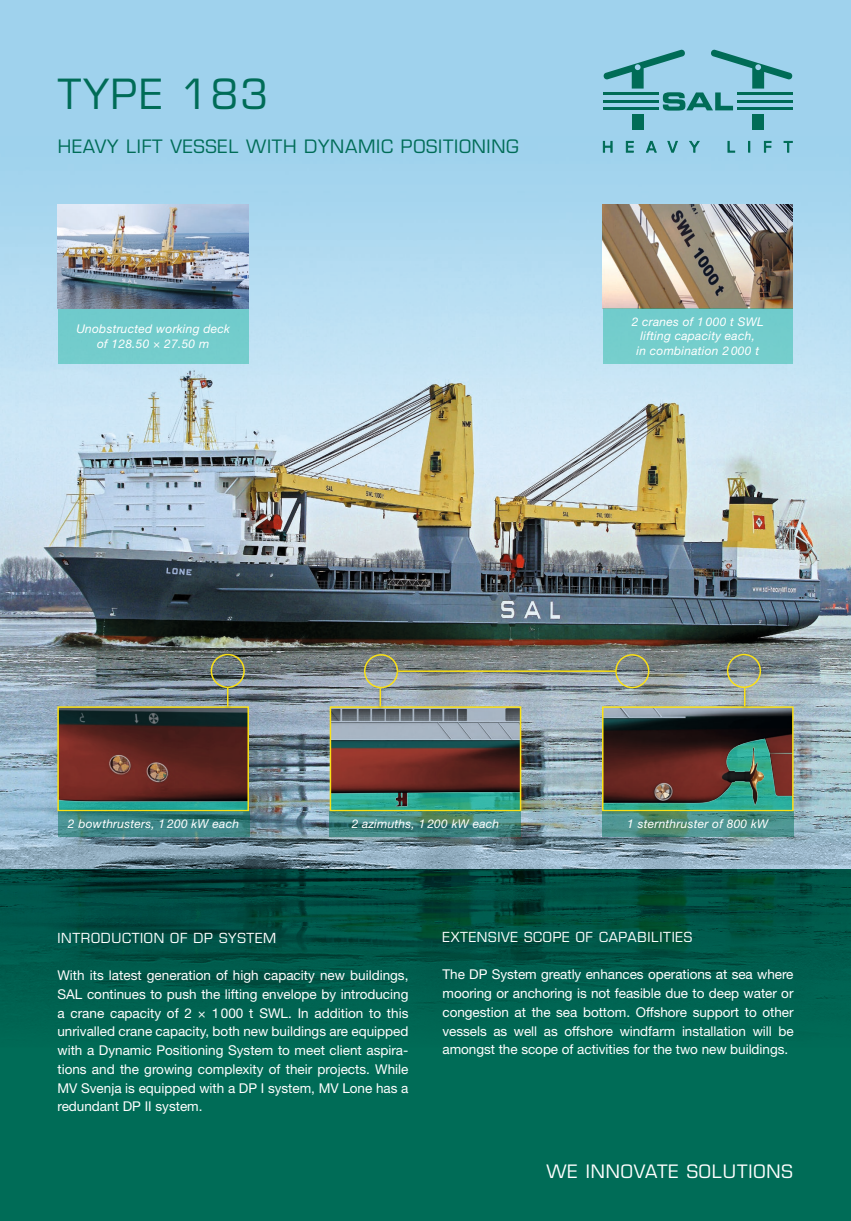
<style>
.page{position:relative;width:851px;height:1221px;background:#fff}
.page>*{position:absolute;margin:0;border:0;box-sizing:border-box;transform-origin:0 0}
.t1{font:40.5px "Eurostile LT Std";letter-spacing:.05em;color:#006c57}
.t2{font:18px "Eurostile LT Std";letter-spacing:.04em;color:#006c57}
.t3{font:18px "Eurostile LT Std";letter-spacing:.05em;color:#fff}
.t4{font:13.5px/18.8px "Helvetica Neue LT Std";letter-spacing:-.005em;color:#fff;text-align:justify}
.t5{font:13.5px "Eurostile LT Std";letter-spacing:.05em;color:#fff}
.t6{font:italic 12px/14.4px "Helvetica Neue LT Std";letter-spacing:.02em;color:#fff;text-align:center}
</style>
<div class="page">
<div style="left:0;top:0;width:850px;height:931px;background:#9fd2ed"></div>
<img style="left:0;top:140px;width:850px;height:729px">
<img style="left:603px;top:205px;width:189px;height:103px">
<div style="left:603px;top:308px;width:189px;height:56px;background:#73cdcc"></div>
<img style="left:58px;top:205px;width:190px;height:104px">
<div style="left:58px;top:309px;width:190px;height:55px;background:#72cccc"></div>
<img style="left:60px;top:709px;width:186px;height:99px">
<div style="left:57px;top:706px;width:192px;height:105px;border:2px solid #fbe116"></div>
<img style="left:332px;top:709px;width:186px;height:99px">
<div style="left:329px;top:706px;width:192px;height:105px;border:2px solid #fbe116"></div>
<img style="left:605px;top:709px;width:185px;height:99px">
<div style="left:602px;top:706px;width:191px;height:105px;border:2px solid #fbe116"></div>
<div style="left:210px;top:653px;width:35px;height:35px;border:2px solid #fbe116;border-radius:50%"></div>
<div style="left:364px;top:654px;width:34px;height:34px;border:2px solid #fbe116;border-radius:50%"></div>
<div style="left:726px;top:653px;width:35px;height:35px;border:2px solid #fbe116;border-radius:50%"></div>
<svg style="left:602px;top:811px;width:191px;height:25px"></svg>
<svg style="left:330px;top:811px;width:191px;height:25px"></svg>
<svg style="left:58px;top:811px;width:191px;height:25px;fill:#3e8686"></svg>
<div style="left:223px;top:685px;width:9px;height:26px;background:#151616;opacity:.45"></div>
<svg style="left:227px;top:688px;width:1px;height:18px"></svg>
<div style="left:376px;top:686px;width:8px;height:24px;background:#151616;opacity:.45"></div>
<svg style="left:379px;top:688px;width:2px;height:18px"></svg>
<div style="left:740px;top:686px;width:8px;height:24px;background:#151616;opacity:.45"></div>
<svg style="left:743px;top:688px;width:2px;height:18px"></svg>
<div style="left:615px;top:654px;width:34px;height:34px;border:2px solid #fbe116;border-radius:50%"></div>
<div style="left:394px;top:668px;width:225px;height:8px;background:#151616;opacity:.45"></div>
<hr style="left:398px;top:670px;width:218px;height:2px;background:#fbe116">
<svg style="left:603px;top:140px;width:10px;height:13px"></svg>
<svg style="left:625px;top:140px;width:9px;height:13px"></svg>
<svg style="left:645px;top:140px;width:12px;height:13px"></svg>
<svg style="left:666px;top:140px;width:12px;height:16px"></svg>
<svg style="left:688px;top:140px;width:12px;height:13px"></svg>
<svg style="left:727px;top:140px;width:8px;height:13px"></svg>
<svg style="left:748px;top:141px;width:2px;height:12px"></svg>
<svg style="left:763px;top:140px;width:8px;height:13px"></svg>
<svg style="left:783px;top:140px;width:10px;height:13px"></svg>
<div style="left:752px;top:114px;width:12px;height:15px;background:#006c57"></div>
<svg style="left:603px;top:50px;width:189px;height:61px"></svg>
<div style="left:631px;top:114px;width:12px;height:15px;background:#006c57"></div>
<svg style="left:0;top:869px;width:850px;height:351px;fill:#006a55"></svg>
<h1 class="t1" style="left:58px;top:70px;width:212px">TYPE 183</h1>
<h2 class="t2" style="left:58px;top:135px;width:462px">HEAVY LIFT VESSEL WITH DYNAMIC POSITIONING</h2>
<p class="t6" style="left:76px;top:322px;width:155px">Unobstructed working deck of 128.50 × 27.50 m</p>
<p class="t6" style="left:631px;top:314px;width:134px">2 cranes of 1 000 t SWL lifting capacity each,<br>in combination 2 000 t</p>
<p class="t6" style="left:68px;top:816px;width:172px">2 bowthrusters, 1 200 kW each</p>
<p class="t6" style="left:352px;top:816px;width:149px">2 azimuths, 1 200 kW each</p>
<p class="t6" style="left:627px;top:816px;width:142px">1 sternthruster of 800 kW</p>
<p class="t5" style="left:57px;top:929px;width:220px">INTRODUCTION OF DP SYSTEM</p>
<p class="t4" style="left:57px;top:965px;width:352px">With its latest generation of high capacity new buildings, SAL continues to push the lifting envelope by introducing a crane capacity of 2 × 1000 t SWL. In addition to this unrivalled crane capacity, both new buildings are equipped with a Dynamic Positioning System to meet client aspira&shy;tions and the growing complexity of their projects. While MV Svenja is equipped with a DP I system, MV Lone has a redundant DP II system.</p>
<p class="t5" style="left:442px;top:928px;width:251px">EXTENSIVE SCOPE OF CAPABILITIES</p>
<p class="t4" style="left:442px;top:964px;width:352px">The DP System greatly enhances operations at sea where mooring or anchoring is not feasible due to deep water or congestion at the sea bottom. Offshore support to other vessels as well as offshore windfarm installation will be amongst the scope of activities for the two new buildings.</p>
<h2 class="t3" style="left:546px;top:1160px;width:248px">WE INNOVATE SOLUTIONS</h2>
</div>
